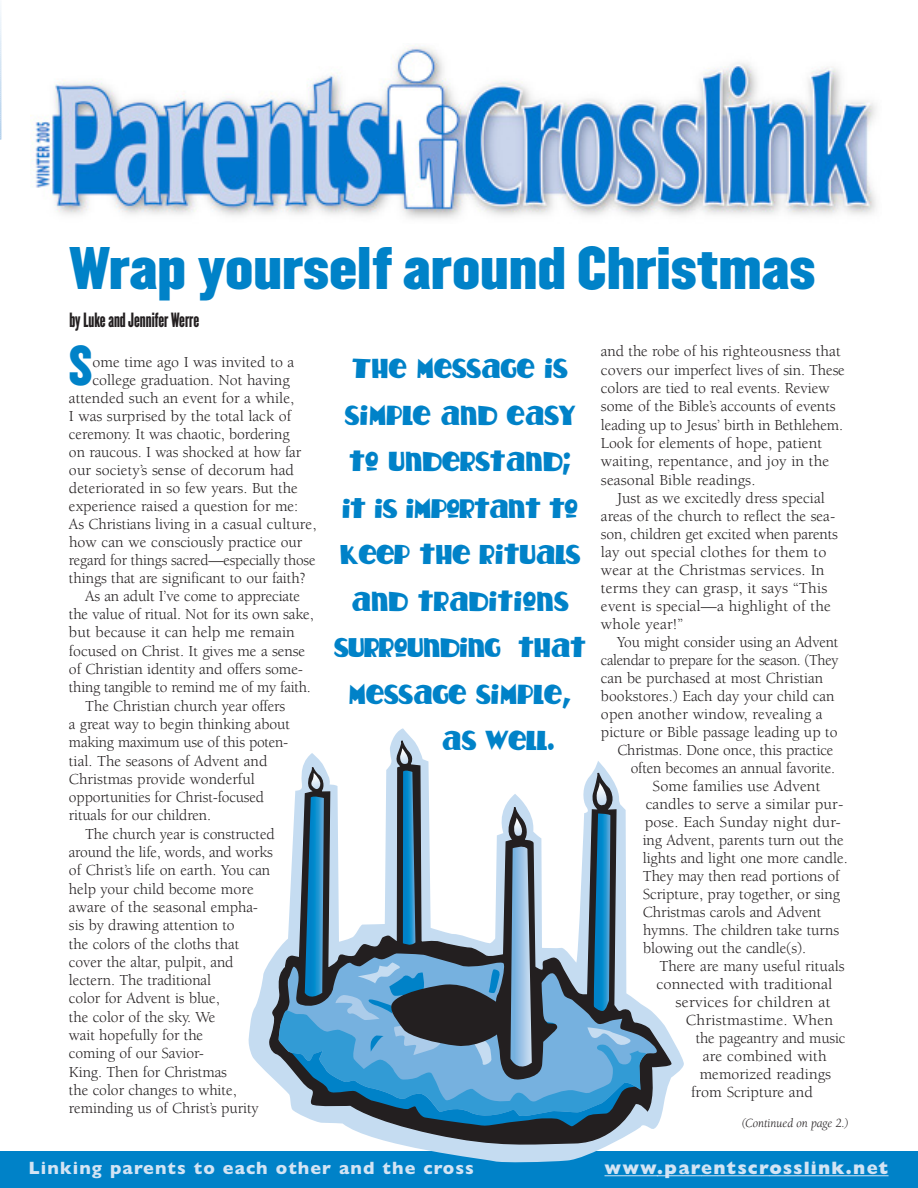
<style>
.page{position:relative;width:918px;height:1188px;background:#fff}
.page>*{position:absolute;margin:0;border:0;box-sizing:border-box;transform-origin:0 0}
.t1{font:52.5px "Champion HTF Middleweight";letter-spacing:.01em;color:#0082c8;scale:.92 1}
.t2{font:49.05px "Champion HTF Welterweight";color:#0082c8}
.t3{font:28.05px/46.5px "Hot Coffee Font";color:#0082c8;scale:.91 1}
.t4{font:27.75px "Hot Coffee Font";letter-spacing:-.005em;color:#0082c8;scale:.92 1}
.t5{font:27.6px "Hot Coffee Font";letter-spacing:-.02em;color:#0082c8;scale:.93 1}
.t6{font:27.3px "Hot Coffee Font";letter-spacing:-.03em;color:#0082c8;scale:.93 1}
.t7{font:700 18px "Gill Sans";letter-spacing:.06em;color:#d3e4f4}
.t8{font:800 18px "Gill Sans";letter-spacing:.07em;color:#d3e4f4}
.t9{font:18px "Champion HTF Featherweight";color:#231f20}
.t10{font:15.75px/18.3px "Berkeley";letter-spacing:-.005em;color:#231f20}
.t11{font:15.75px "Berkeley";letter-spacing:-.005em;color:#231f20;scale:.96 1}
.t12{font:15.75px "Berkeley";letter-spacing:-.005em;color:#231f20;scale:1.04 1}
.t13{font:15.75px "Berkeley";letter-spacing:-.005em;color:#231f20;scale:1.05 1}
.t14{font:15.75px "Berkeley";letter-spacing:.015em;color:#231f20}
.t15{font:italic 12.75px "Berkeley";letter-spacing:-.005em;color:#231f20}
</style>
<div class="page">
<svg style="left:0;top:118px;width:1px;height:22px"></svg>
<img style="left:31px;top:45px;width:845px;height:174px">
<div style="left:0;top:1151px;width:918px;height:37px;background:#0082c8"></div>
<svg style="left:249px;top:965px;width:435px;height:112px"></svg>
<svg style="left:268px;top:728px;width:404px;height:449px"></svg>
<svg style="left:649px;top:953px;width:9px;height:166px"></svg>
<svg style="left:279px;top:748px;width:370px;height:379px"></svg>
<hr style="left:605px;top:1175px;width:53px;height:1px;background:#d3e4f4">
<hr style="left:657px;top:1175px;width:45px;height:1px;background:#d3e4f4">
<hr style="left:701px;top:1175px;width:69px;height:1px;background:#d3e4f4">
<hr style="left:770px;top:1175px;width:119px;height:1px;background:#d3e4f4">
<h1 class="t1" style="left:69px;top:247px;width:812px">Wrap yourself around Christmas</h1>
<p class="t9" style="left:69px;top:313px;width:132px">by Luke and Jennifer Werre</p>
<h2 class="t2" style="left:69px;top:345px;width:25px">S</h2>
<p class="t10" style="left:92px;top:354px;width:203px">ome time ago I was invited to a</p>
<p class="t10" style="left:92px;top:372px;width:199px">college graduation. Not having</p>
<p class="t10" style="left:69px;top:390px;width:227px">attended such an event for a while,</p>
<p class="t10" style="left:69px;top:408px;width:224px">I was surprised by the total lack of</p>
<p class="t10" style="left:69px;top:426px;width:222px">ceremony. It was chaotic, bordering</p>
<p class="t10" style="left:69px;top:444px;width:234px">on raucous. I was shocked at how far</p>
<p class="t10" style="left:69px;top:462px;width:227px">our society’s sense of decorum had</p>
<p class="t10" style="left:69px;top:480px;width:230px">deteriorated in so few years. But the</p>
<p class="t10" style="left:69px;top:498px;width:231px">experience raised a question for me:</p>
<p class="t10" style="left:69px;top:516px;width:249px">As Christians living in a casual culture,</p>
<p class="t10" style="left:69px;top:534px;width:235px">how can we consciously practice our</p>
<p class="t10" style="left:69px;top:552px;width:248px">regard for things sacred—especially those</p>
<p class="t10" style="left:69px;top:570px;width:238px">things that are significant to our faith?</p>
<p class="t10" style="left:85px;top:588px;width:216px">As an adult I’ve come to appreciate</p>
<p class="t10" style="left:69px;top:606px;width:246px">the value of ritual. Not for its own sake,</p>
<p class="t10" style="left:69px;top:625px;width:227px">but because it can help me remain</p>
<p class="t10" style="left:69px;top:643px;width:238px">focused on Christ. It gives me a sense</p>
<p class="t10" style="left:69px;top:661px;width:236px">of Christian identity and offers some-</p>
<p class="t10" style="left:69px;top:680px;width:243px">thing tangible to remind me of my faith.</p>
<p class="t10" style="left:85px;top:698px;width:202px">The Christian church year offers</p>
<p class="t10" style="left:69px;top:716px;width:223px">a great way to begin thinking about</p>
<p class="t10" style="left:69px;top:735px;width:221px">making maximum use of this poten-</p>
<p class="t10" style="left:69px;top:753px;width:200px">tial. The seasons of Advent and</p>
<p class="t10" style="left:69px;top:771px;width:187px">Christmas provide wonderful</p>
<p class="t10" style="left:69px;top:789px;width:197px">opportunities for Christ-focused</p>
<p class="t10" style="left:69px;top:808px;width:144px">rituals for our children.</p>
<p class="t10" style="left:85px;top:826px;width:191px">The church year is constructed</p>
<p class="t10" style="left:69px;top:844px;width:206px">around the life, words, and works</p>
<p class="t10" style="left:69px;top:863px;width:203px">of Christ’s life on earth. You can</p>
<p class="t10" style="left:69px;top:881px;width:186px">help your child become more</p>
<p class="t10" style="left:69px;top:899px;width:191px">aware of the seasonal empha-</p>
<p class="t10" style="left:69px;top:918px;width:167px">sis by drawing attention to</p>
<p class="t10" style="left:69px;top:936px;width:172px">the colors of the cloths that</p>
<p class="t10" style="left:69px;top:954px;width:166px">cover the altar, pulpit, and</p>
<p class="t10" style="left:69px;top:972px;width:144px">lectern. The traditional</p>
<p class="t10" style="left:69px;top:991px;width:152px">color for Advent is blue,</p>
<p class="t10" style="left:69px;top:1009px;width:148px">the color of the sky. We</p>
<p class="t10" style="left:69px;top:1027px;width:136px">wait hopefully for the</p>
<p class="t10" style="left:69px;top:1046px;width:137px">coming of our Savior-</p>
<p class="t10" style="left:69px;top:1064px;width:160px">King. Then for Christmas</p>
<p class="t10" style="left:69px;top:1082px;width:169px">the color changes to white,</p>
<p class="t10" style="left:69px;top:1101px;width:191px">reminding us of Christ’s purity</p>
<h3 class="t3" style="left:345px;top:347px;width:254px">THE MESSAGE IS<br>SIMPLE AND EASY<br>TO UNDERSTAND;</h3>
<h3 class="t6" style="left:342px;top:499px;width:256px">IT IS IMPORTANT TO</h3>
<h3 class="t4" style="left:340px;top:545px;width:263px">KEEP THE RITUALS</h3>
<h3 class="t3" style="left:351px;top:579px;width:240px">AND TRADITIONS</h3>
<h3 class="t5" style="left:334px;top:638px;width:272px">SURROUNDING THAT</h3>
<h3 class="t3" style="left:442px;top:672px;width:144px;text-indent:-94px">MESSAGE SIMPLE,<br>AS WELL.</h3>
<p class="t10" style="left:601px;top:344px;width:245px">and the robe of his righteousness that covers our imperfect lives of sin. These colors are tied to real events. Review some of the Bible’s accounts of events leading up to Jesus’ birth in Bethlehem.<br>Look for elements of hope, patient waiting, repentance, and joy in the seasonal Bible readings.</p>
<p class="t10" style="left:601px;top:490px;width:238px;text-indent:16px">Just as we excitedly dress special areas of the church to reflect the sea&shy;son, children get excited when parents lay out special clothes for them to wear at the Christmas services. In terms they can grasp, it says “This event is special—a highlight of the whole year!”</p>
<p class="t10" style="left:617px;top:634px;width:223px">You might consider using an Advent</p>
<p class="t11" style="left:601px;top:653px;width:249px">calendar to prepare for the season. (They</p>
<p class="t10" style="left:601px;top:670px;width:224px">can be purchased at most Christian</p>
<p class="t10" style="left:601px;top:688px;width:235px">bookstores.) Each day your child can</p>
<p class="t10" style="left:601px;top:706px;width:223px">open another window, revealing a</p>
<p class="t10" style="left:601px;top:724px;width:238px">picture or Bible passage leading up to</p>
<p class="t10" style="left:617px;top:742px;width:218px">Christmas. Done once, this practice</p>
<p class="t10" style="left:631px;top:760px;width:206px">often becomes an annual favorite.</p>
<p class="t10" style="left:653px;top:778px;width:169px">Some families use Advent</p>
<p class="t10" style="left:646px;top:796px;width:199px">candles to serve a similar pur-</p>
<p class="t10" style="left:645px;top:814px;width:198px">pose. Each Sunday night dur-</p>
<p class="t10" style="left:643px;top:832px;width:203px">ing Advent, parents turn out the</p>
<p class="t10" style="left:643px;top:850px;width:207px">lights and light one more candle.</p>
<p class="t10" style="left:643px;top:868px;width:198px">They may then read portions of</p>
<p class="t10" style="left:643px;top:886px;width:199px">Scripture, pray together, or sing</p>
<p class="t10" style="left:643px;top:904px;width:180px">Christmas carols and Advent</p>
<p class="t10" style="left:643px;top:922px;width:198px">hymns. The children take turns</p>
<p class="t10" style="left:643px;top:940px;width:165px">blowing out the candle(s).</p>
<p class="t10" style="left:659px;top:958px;width:187px">There are many useful rituals</p>
<p class="t12" style="left:656px;top:977px;width:171px">connected with traditional</p>
<p class="t13" style="left:676px;top:995px;width:149px">services for children at</p>
<p class="t14" style="left:686px;top:1013px;width:149px">Christmastime. When</p>
<p class="t10" style="left:696px;top:1030px;width:151px">the pageantry and music</p>
<p class="t10" style="left:703px;top:1048px;width:126px">are combined with</p>
<p class="t10" style="left:700px;top:1066px;width:133px">memorized readings</p>
<p class="t10" style="left:691px;top:1084px;width:123px">from Scripture and</p>
<p class="t15" style="left:741px;top:1118px;width:109px">(Continued on page 2.)</p>
<p class="t7" style="left:28px;top:1162px;width:447px">Linking parents to each other and the cross</p>
<p class="t8" style="left:605px;top:1162px;width:286px">www.parentscrosslink.net</p>
</div>
